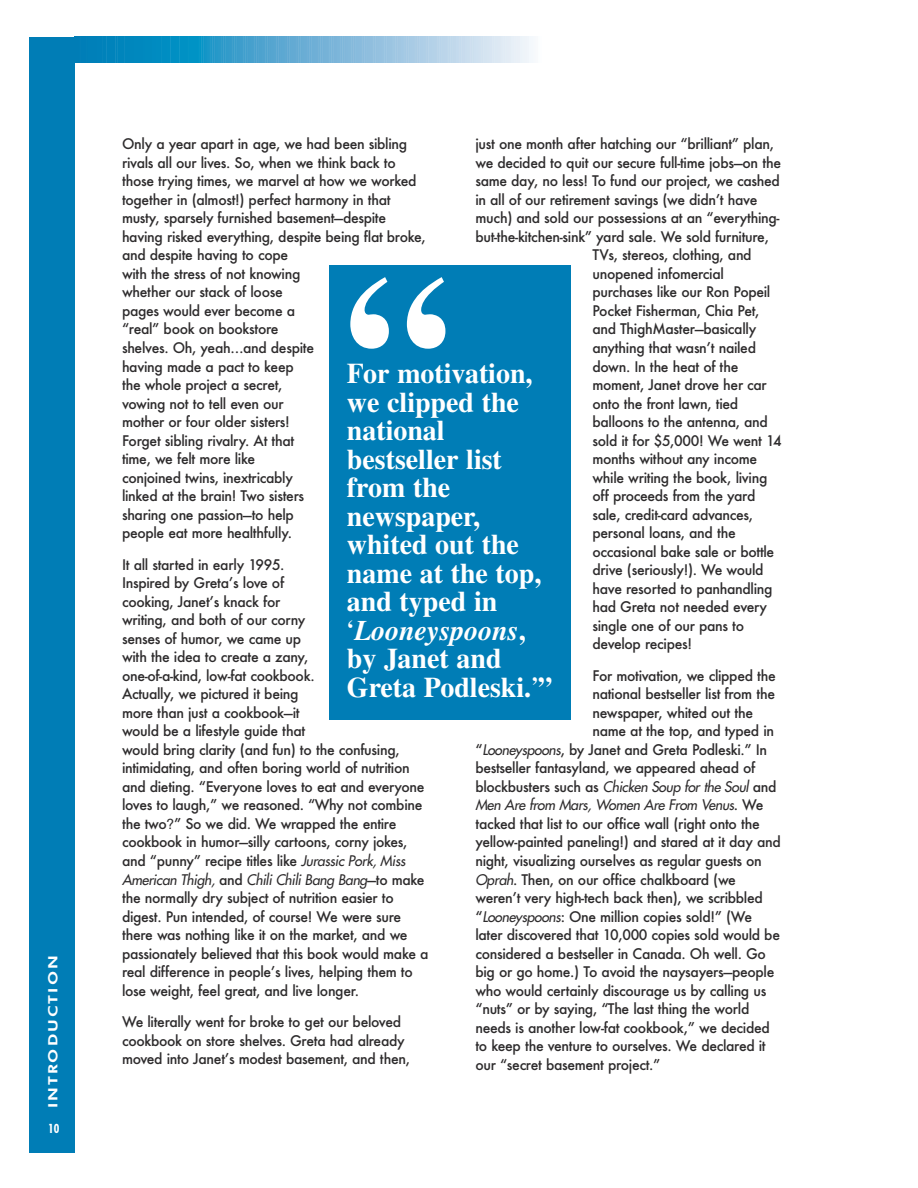
<style>
.page{position:relative;width:918px;height:1188px;background:#fff}
.page>*{position:absolute;margin:0;border:0;box-sizing:border-box;transform-origin:0 0}
.t1{font:700 213.75px "Times";color:#fff}
.t2{font:700 28.5px/28.5px "Times";color:#fff}
.t3{font:500 14.25px/18.5px "Futura";letter-spacing:-.025em;color:#2e2c2d}
.t4{font:italic 14.25px "Futura";letter-spacing:-.025em;color:#2e2c2d}
.t5{font:800 12.9px "Futura BT";letter-spacing:.125em;color:#fff;scale:1.28 1}
.t6{font:700 condensed 12.9px "Futura BT";color:#fff}
.s1{font-weight:400;font-style:italic}
.s2{font-weight:500;font-style:normal}
.s3{font-family:"Helvetica";font-weight:400}
.s4{font-size:22.8px}
.s5{font-style:italic}
</style>
<div class="page">
<svg style="left:75px;top:37px;width:458px;height:25px;background:#66b1d5"></svg>
<div style="left:29px;top:37px;width:46px;height:1116px;background:#007db6"></div>
<div style="left:330px;top:265px;width:241px;height:455px;background:#007db6"></div>
<p class="t5" style="left:48px;top:1108px;width:121px;rotate:-90deg">INTRODUCTION</p>
<p class="t6" style="left:48px;top:1123px;width:13px">10</p>
<p class="t3" style="left:475px;top:136px;width:300px">just one month after hatching our “brilliant” plan,</p>
<p class="t3" style="left:475px;top:155px;width:307px">we decided to quit our secure full-time jobs—on the</p>
<p class="t3" style="left:475px;top:173px;width:306px">same day, no less! To fund our project, we cashed</p>
<p class="t3" style="left:475px;top:192px;width:284px">in all of our retirement savings (we didn’t have</p>
<p class="t3" style="left:475px;top:210px;width:306px">much) and sold our possessions at an “everything-</p>
<p class="t3" style="left:475px;top:229px;width:295px">but-the-kitchen-sink” yard sale. We sold furniture,</p>
<p class="t3" style="left:592px;top:247px;width:161px">TVs, stereos, clothing, and</p>
<p class="t3" style="left:592px;top:266px;width:133px">unopened infomercial</p>
<p class="t3" style="left:592px;top:284px;width:179px">purchases like our Ron Popeil</p>
<p class="t3" style="left:592px;top:303px;width:169px">Pocket Fisherman, Chia Pet,</p>
<p class="t3" style="left:592px;top:321px;width:165px">and ThighMaster—basically</p>
<p class="t3" style="left:592px;top:340px;width:165px">anything that wasn’t nailed</p>
<p class="t3" style="left:592px;top:358px;width:147px">down. In the heat of the</p>
<p class="t3" style="left:592px;top:377px;width:176px">moment, Janet drove her car</p>
<p class="t3" style="left:592px;top:395px;width:147px">onto the front lawn, tied</p>
<p class="t3" style="left:592px;top:414px;width:177px">balloons to the antenna, and</p>
<p class="t3" style="left:592px;top:432px;width:191px">sold it for $5,000! We went 14</p>
<p class="t3" style="left:592px;top:451px;width:166px">months without any income</p>
<p class="t3" style="left:592px;top:469px;width:176px">while writing the book, living</p>
<p class="t3" style="left:592px;top:488px;width:164px">off proceeds from the yard</p>
<p class="t3" style="left:592px;top:507px;width:162px">sale, credit-card advances,</p>
<p class="t3" style="left:592px;top:525px;width:145px">personal loans, and the</p>
<p class="t3" style="left:592px;top:544px;width:183px">occasional bake sale or bottle</p>
<p class="t3" style="left:592px;top:562px;width:173px">drive (seriously!). We would</p>
<p class="t3" style="left:592px;top:581px;width:182px">have resorted to panhandling</p>
<p class="t3" style="left:592px;top:599px;width:176px">had Greta not needed every</p>
<p class="t3" style="left:592px;top:618px;width:153px">single one of our pans to</p>
<p class="t3" style="left:592px;top:636px;width:101px">develop recipes!</p>
<p class="t3" style="left:592px;top:668px;width:185px">For motivation, we clipped the</p>
<p class="t3" style="left:592px;top:686px;width:184px">national bestseller list from the</p>
<p class="t3" style="left:592px;top:705px;width:162px">newspaper, whited out the</p>
<p class="t3" style="left:592px;top:723px;width:183px">name at the top, and typed in</p>
<p class="t3" style="left:475px;top:742px;width:293px">“<span class="s1">Looneyspoons</span>, by Janet and Greta Podleski.” In</p>
<p class="t3" style="left:475px;top:760px;width:281px">bestseller fantasyland, we appeared ahead of</p>
<p class="t3" style="left:475px;top:779px;width:302px">blockbusters such as <span class="s1">Chicken Soup for the Soul</span> and</p>
<p class="t4" style="left:475px;top:798px;width:290px">Men Are from Mars, Women Are From Venus<span class="s2">. We</span></p>
<p class="t3" style="left:475px;top:816px;width:286px">tacked that list to our office wall (right onto the</p>
<p class="t3" style="left:475px;top:834px;width:307px">yellow-painted paneling!) and stared at it day and</p>
<p class="t3" style="left:475px;top:853px;width:288px">night, visualizing ourselves as regular guests on</p>
<p class="t3" style="left:475px;top:871px;width:262px"><span class="s1">Oprah</span>. Then, on our office chalkboard (we</p>
<p class="t3" style="left:475px;top:890px;width:289px">weren’t very high-tech back then), we scribbled</p>
<p class="t3" style="left:475px;top:908px;width:278px">“<span class="s1">Looneyspoons</span>: One million copies sold!” (We</p>
<p class="t3" style="left:475px;top:927px;width:306px">later discovered that 10,000 copies sold would be</p>
<p class="t3" style="left:475px;top:945px;width:292px">considered a bestseller in Canada. Oh well. Go</p>
<p class="t3" style="left:475px;top:964px;width:301px">big or go home.) To avoid the naysayers—people</p>
<p class="t3" style="left:475px;top:982px;width:292px">who would certainly discourage us by calling us</p>
<p class="t3" style="left:475px;top:1001px;width:275px">“nuts” or by saying, “The last thing the world</p>
<p class="t3" style="left:475px;top:1019px;width:296px">needs is another low-fat cookbook,” we decided</p>
<p class="t3" style="left:475px;top:1038px;width:292px">to keep the venture to ourselves. We declared it</p>
<p class="t3" style="left:475px;top:1057px;width:187px">our “secret basement project.”</p>
<p class="t3" style="left:122px;top:136px;width:305px">Only a year apart in age, we had been sibling rivals all our lives. So, when we think back to those trying times, we marvel at how we worked together in (almost!) perfect harmony in that musty, sparsely furnished basement—despite having risked everything, despite being flat broke, and despite having to cope<br>with the stress of not knowing<br>whether our stack of loose<br>pages would ever become a<br>“real” book on bookstore<br>shelves. Oh, yeah…and despite<br>having made a pact to keep<br>the whole project a secret,<br>vowing not to tell even our<br>mother or four older sisters!<br>Forget sibling rivalry. At that<br>time, we felt more like<br>conjoined twins, inextricably<br>linked at the brain! Two sisters<br>sharing one passion—to help<br>people eat more healthfully.</p>
<p class="t3" style="left:122px;top:556px;width:308px">It all started in early 1995.<br>Inspired by Greta’s love of<br>cooking, Janet’s knack for<br>writing, and both of our corny<br>senses of humor, we came up<br>with the idea to create a zany,<br>one-of-a-kind, low-fat cookbook.<br>Actually, we pictured it being<br>more than just a cookbook—it<br>would be a lifestyle guide that<br>would bring clarity (and fun) to the confusing, intimidating, and often boring world of nutrition and dieting. “Everyone loves to eat and everyone loves to laugh,” we reasoned. “Why not combine the two<span class="s3">?</span>” So we did. We wrapped the entire cookbook in humor—silly cartoons, corny jokes, and “punny” recipe titles like <span class="s1">Jurassic Pork, Miss American Thigh,</span> and <span class="s1">Chili Chili Bang Bang</span>—to make the normally dry subject of nutrition easier to digest. Pun intended, of course! We were sure there was nothing like it on the market, and we passionately believed that this book would make a real difference in people’s lives, helping them to lose weight, feel great, and live longer.</p>
<p class="t3" style="left:122px;top:1014px;width:289px">We literally went for broke to get our beloved cookbook on store shelves. Greta had already moved into Janet’s modest basement, and then,</p>
<h1 class="t1" style="left:344px;top:275px;width:106px">“</h1>
<h2 class="t2" style="left:347px;top:362px;width:207px">For motivation, we clipped the national bestseller list from the newspaper, whited out the name at the top, and typed in <span class="s4">‘</span><span class="s5">Looneyspoons</span>, by Janet and<br>Greta Podleski.<span class="s4">’</span>”</h2>
</div>
